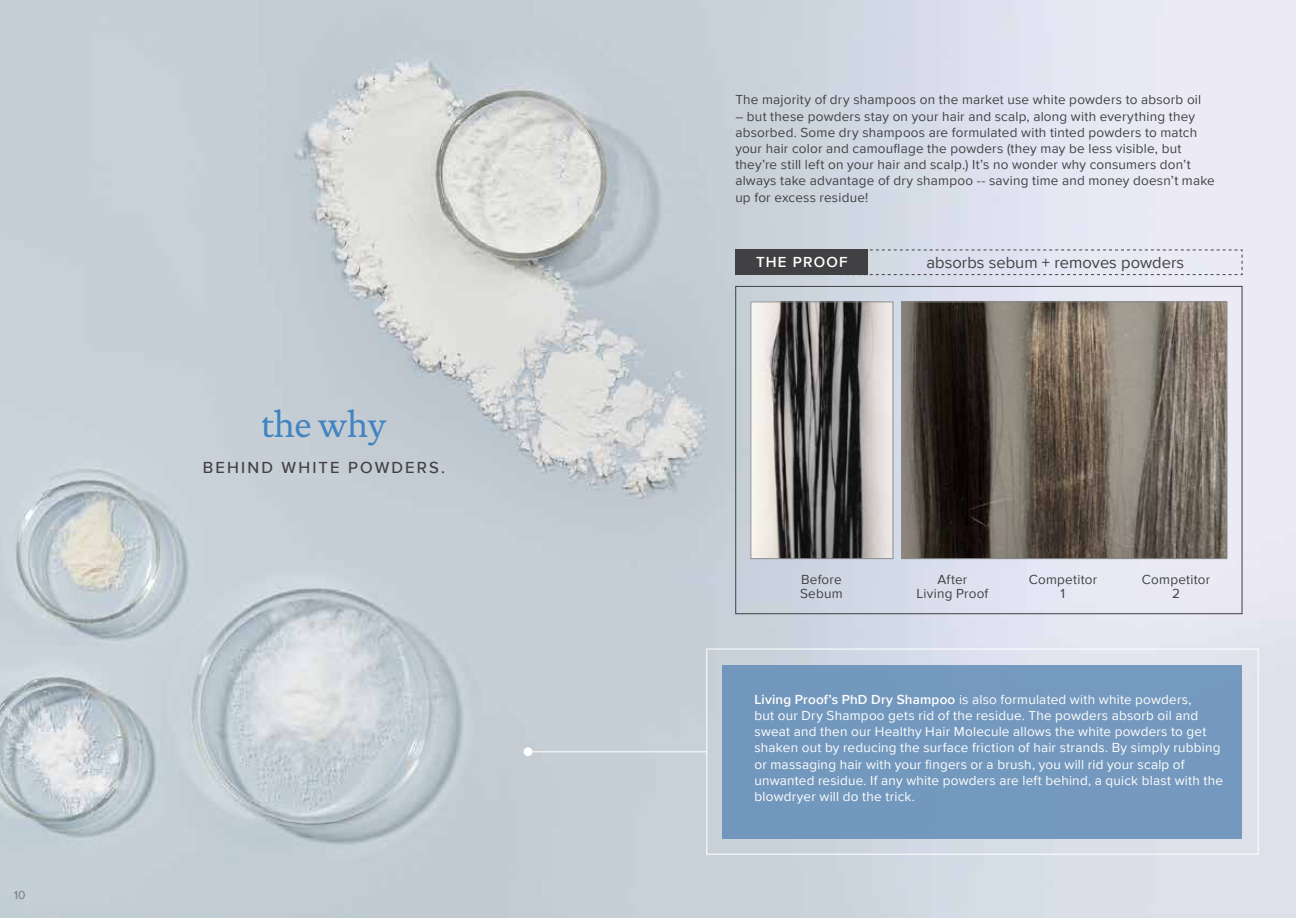
<style>
.page{position:relative;width:1296px;height:918px;background:#fff}
.page>*{position:absolute;margin:0;border:0;box-sizing:border-box;transform-origin:0 0}
.t1{font:36px "DTL Documenta T";letter-spacing:-.02em;color:#4184c1}
.t2{font:16.5px "Proxima Nova";color:#414042}
.t3{font:500 16.5px "Proxima Nova";letter-spacing:.13em;color:#414042}
.t4{font:600 15px "Proxima Nova";letter-spacing:.08em;color:#fff}
.t5{font:13.5px/16.2px "Proxima Nova";letter-spacing:.015em;color:#414042;text-align:center}
.t6{font:13.5px/16.2px "Proxima Nova";letter-spacing:.015em;color:#fff}
.t7{font:500 12px "Proxima Nova";color:#808285}
.s1{font-weight:600}
</style>
<div class="page">
<img style="left:0;top:0;width:1296px;height:918px">
<hr style="left:532px;top:751px;width:175px;height:1px;background:#fff">
<div style="left:524px;top:747px;width:8px;height:9px;background:#fff;border-radius:50%"></div>
<div style="left:723px;top:665px;width:519px;height:174px;background:#7499be"></div>
<div style="left:706px;top:648px;width:553px;height:207px;border:2px solid #fff"></div>
<svg style="left:867px;top:249px;width:376px;height:26px"></svg>
<div style="left:735px;top:249px;width:132px;height:26px;background:#414042"></div>
<img style="left:752px;top:304px;width:139px;height:253px">
<div style="left:750px;top:302px;width:143px;height:257px;border:1px solid #888a8d"></div>
<img style="left:904px;top:304px;width:321px;height:253px">
<div style="left:902px;top:302px;width:325px;height:257px;border:1px solid #888a8d"></div>
<p class="t7" style="left:14px;top:886px;width:13px">10</p>
<h1 class="t1" style="left:261px;top:404px;width:127px">the why</h1>
<p class="t3" style="left:203px;top:456px;width:244px">BEHIND WHITE POWDERS.</p>
<p class="t5" style="left:735px;top:91px;width:467px">The majority of dry shampoos on the market use white powders to absorb oil</p>
<p class="t5" style="left:735px;top:107px;width:481px;text-align:left">– but these powders stay on your hair and scalp, along with everything they absorbed. Some dry shampoos are formulated with tinted powders to match your hair color and camouflage the powders (they may be less visible, but they’re still left on your hair and scalp.) It’s no wonder why consumers don’t always take advantage of dry shampoo -- saving time and money doesn’t make up for excess residue!</p>
<p class="t4" style="left:756px;top:251px;width:93px">THE PROOF</p>
<p class="t2" style="left:927px;top:250px;width:259px">absorbs sebum + removes powders</p>
<p class="t5" style="left:800px;top:573px;width:44px;line-height:13.2px;text-align:left">Before<br>Sebum</p>
<p class="t5" style="left:1029px;top:573px;width:70px;line-height:13.2px">Competitor<br>1</p>
<p class="t5" style="left:1142px;top:573px;width:70px;line-height:13.2px">Competitor<br>2</p>
<p class="t5" style="left:916px;top:573px;width:73px;line-height:13.2px">After<br>Living Proof</p>
<p class="t6" style="left:754px;top:691px;width:470px"><span class="s1">Living Proof’s PhD Dry Shampoo</span> is also formulated with white powders,<br>but our Dry Shampoo gets rid of the residue. The powders absorb oil and sweat and then our Healthy Hair Molecule allows the white powders to get shaken out by reducing the surface friction of hair strands. By simply rubbing or massaging hair with your fingers or a brush, you will rid your scalp of unwanted residue. If any white powders are left behind, a quick blast with the blowdryer will do the trick.</p>
</div>
